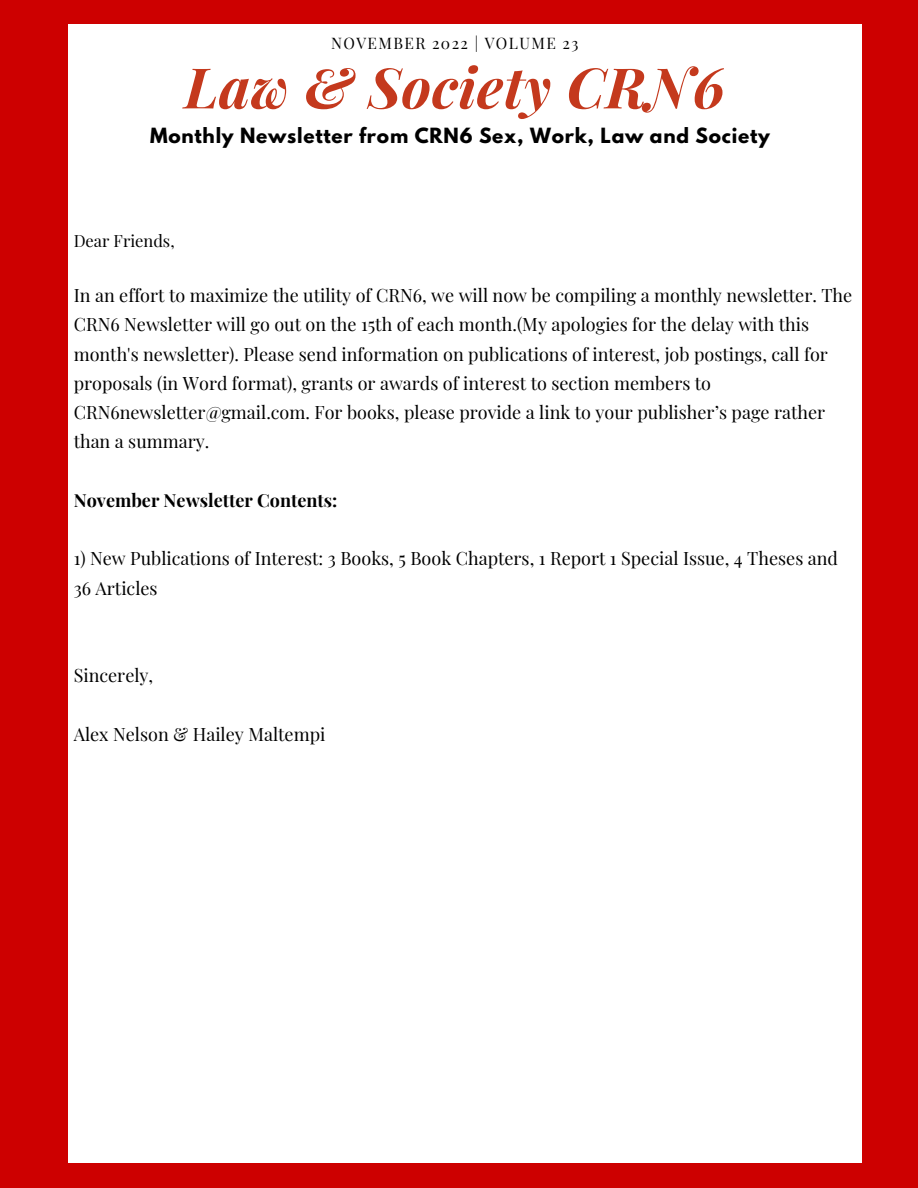
<style>
.page{position:relative;width:918px;height:1188px;background:#cd0000}
.page>*{position:absolute;margin:0;border:0;box-sizing:border-box;transform-origin:0 0}
.t1{font:italic 700 56.1px "Playfair Display";letter-spacing:.01em;color:#c4391d}
.t2{font:700 18.6px "League Spartan";letter-spacing:.04em;color:#000}
.t3{font:18px/29.2px "Playfair Display";color:#000}
.t4{font:700 18px "Playfair Display";color:#000}
.t5{font:16.5px "Playfair Display";color:#000}
.t6{font:15.6px "Playfair Display";letter-spacing:.09em;color:#000}
</style>
<div class="page">
<div style="left:69px;top:25px;width:793px;height:1138px;background:#fff"></div>
<p class="t6" style="left:331px;top:32px;width:249px">NOVEMBER 2022 | VOLUME 23</p>
<h1 class="t1" style="left:185px;top:48px;width:542px">Law &amp; Society CRN6</h1>
<p class="t2" style="left:150px;top:126px;width:621px">Monthly Newsletter from CRN6 Sex, Work, Law and Society</p>
<p class="t5" style="left:74px;top:229px;width:102px">Dear Friends,</p>
<p class="t3" style="left:74px;top:280px;width:780px">In an effort to maximize the utility of CRN6, we will now be compiling a monthly newsletter. The CRN6 Newsletter will go out on the 15th of each month.(My apologies for the delay with this month's newsletter). Please send information on publications of interest, job postings, call for proposals (in Word format), grants or awards of interest to section members to CRN6newsletter@gmail.com. For books, please provide a link to your publisher’s page rather than a summary.</p>
<p class="t4" style="left:74px;top:487px;width:265px">November Newsletter Contents:</p>
<p class="t3" style="left:74px;top:543px;width:766px">1) New Publications of Interest: 3 Books, 5 Book Chapters, 1 Report 1 Special Issue, 4 Theses and<br>36 Articles</p>
<p class="t3" style="left:74px;top:660px;width:81px">Sincerely,</p>
<p class="t3" style="left:74px;top:719px;width:253px">Alex Nelson &amp; Hailey Maltempi</p>
</div>
